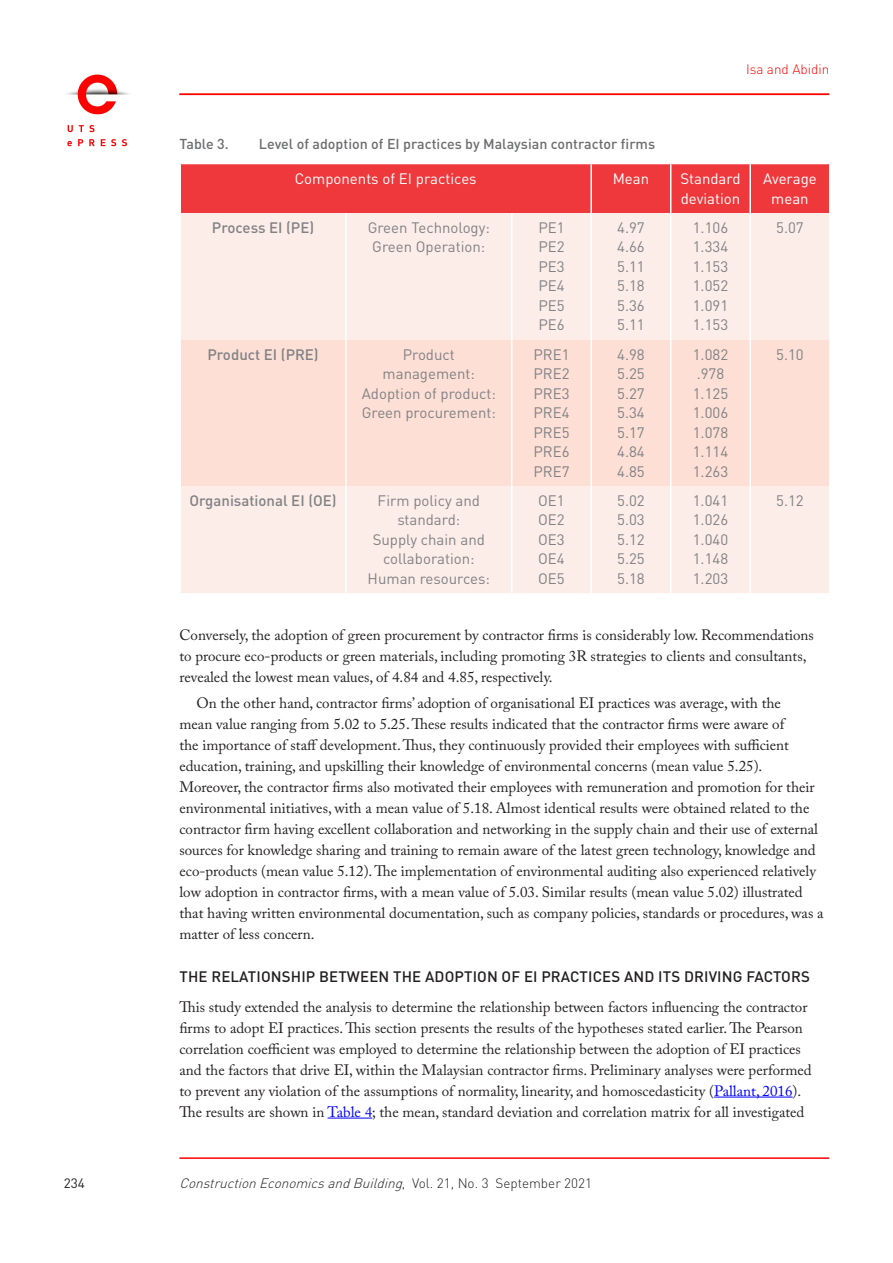
<style>
.page{position:relative;width:893px;height:1263px;background:#fff}
.page>*{position:absolute;margin:0;border:0;box-sizing:border-box;transform-origin:0 0}
.t1{font:15px/21px "Adobe Caslon Pro";color:#231f20}
.t2{font:15px/19.5px "DIN";color:#808285;text-align:justify}
.t3{font:500 15px "DIN Pro";letter-spacing:.01em;color:#231f20}
.t4{font:15px/19.5px "DIN";color:#fff}
.t5{font:500 15px "DIN";color:#808285}
.t6{font:500 14.25px "DIN";color:#6c6d70}
.t7{font:italic 300 13.5px "DIN Pro";color:#231f20}
.t8{font:300 13.5px "DIN Pro";color:#fe0000}
.t9{font:13.5px "DIN Pro";color:#231f20}
.s1{color:#00f}
.s2{font-style:normal}
</style>
<div class="page">
<hr style="left:714px;top:1097px;width:79px;height:1px;background:#00f">
<hr style="left:328px;top:1118px;width:44px;height:1px;background:#00f">
<div style="left:181px;top:164px;width:648px;height:49px;background:#ee383c"></div>
<div style="left:181px;top:213px;width:648px;height:380px;background:#fdede8"></div>
<div style="left:181px;top:340px;width:648px;height:146px;background:#fddfd5"></div>
<hr style="left:590px;top:164px;width:2px;height:49px;background:#fff">
<hr style="left:670px;top:164px;width:1px;height:49px;background:#fff">
<hr style="left:749px;top:164px;width:2px;height:49px;background:#fff">
<hr style="left:345px;top:213px;width:2px;height:127px;background:#fff">
<hr style="left:511px;top:213px;width:1px;height:127px;background:#fff">
<hr style="left:590px;top:213px;width:2px;height:127px;background:#fff">
<hr style="left:670px;top:213px;width:1px;height:127px;background:#fff">
<hr style="left:749px;top:213px;width:2px;height:127px;background:#fff">
<hr style="left:345px;top:340px;width:2px;height:146px;background:#fff">
<hr style="left:511px;top:340px;width:1px;height:146px;background:#fff">
<hr style="left:590px;top:340px;width:2px;height:146px;background:#fff">
<hr style="left:670px;top:340px;width:1px;height:146px;background:#fff">
<hr style="left:749px;top:340px;width:2px;height:146px;background:#fff">
<hr style="left:345px;top:486px;width:2px;height:107px;background:#fff">
<hr style="left:511px;top:486px;width:1px;height:107px;background:#fff">
<hr style="left:590px;top:486px;width:2px;height:107px;background:#fff">
<hr style="left:670px;top:486px;width:1px;height:107px;background:#fff">
<hr style="left:749px;top:486px;width:2px;height:107px;background:#fff">
<img style="left:67px;top:74px;width:62px;height:73px">
<hr style="left:179px;top:94px;width:650px;height:1px;background:#fe0000">
<hr style="left:179px;top:1157px;width:650px;height:2px;background:#fe0000">
<p class="t8" style="left:746px;top:60px;width:85px">Isa and Abidin</p>
<p class="t6" style="left:179px;top:135px;width:51px">Table 3.</p>
<p class="t6" style="left:259px;top:135px;width:398px">Level of adoption of EI practices by Malaysian contractor firms</p>
<p class="t4" style="left:295px;top:169px;width:184px">Components of EI practices</p>
<p class="t4" style="left:613px;top:169px;width:38px">Mean</p>
<p class="t4" style="left:680px;top:169px;width:62px">Standard deviation</p>
<p class="t4" style="left:763px;top:169px;width:55px;text-align:center">Average mean</p>
<p class="t5" style="left:212px;top:217px;width:104px">Process EI (PE)</p>
<p class="t2" style="left:368px;top:218px;width:124px;text-align:center">Green Technology:<br>Green Operation:</p>
<p class="t2" style="left:538px;top:218px;width:28px">PE1<br>PE2<br>PE3<br>PE4<br>PE5<br>PE6</p>
<p class="t2" style="left:617px;top:218px;width:29px">4.97<br>4.66<br>5.11<br>5.18<br>5.36<br>5.11</p>
<p class="t2" style="left:693px;top:218px;width:37px">1.106<br>1.334<br>1.153<br>1.052<br>1.091<br>1.153</p>
<p class="t2" style="left:776px;top:218px;width:29px">5.07</p>
<p class="t5" style="left:207px;top:344px;width:113px">Product EI (PRE)</p>
<p class="t2" style="left:362px;top:345px;width:136px;text-align:center">Product management:<br>Adoption of product:<br>Green procurement:</p>
<p class="t2" style="left:533px;top:345px;width:38px">PRE1<br>PRE2<br>PRE3<br>PRE4<br>PRE5<br>PRE6<br>PRE7</p>
<p class="t2" style="left:617px;top:345px;width:29px">4.98<br>5.25<br>5.27<br>5.34<br>5.17<br>4.84<br>4.85</p>
<p class="t2" style="left:693px;top:345px;width:37px;text-align:left">1.082 .978<br>1.125<br>1.006<br>1.078<br>1.114<br>1.263</p>
<p class="t2" style="left:776px;top:345px;width:29px">5.10</p>
<p class="t5" style="left:189px;top:490px;width:149px">Organisational EI (OE)</p>
<p class="t2" style="left:368px;top:491px;width:124px;text-align:center">Firm policy and standard:<br>Supply chain and collaboration:<br>Human resources:</p>
<p class="t2" style="left:538px;top:491px;width:28px">OE1<br>OE2<br>OE3<br>OE4<br>OE5</p>
<p class="t2" style="left:617px;top:491px;width:29px">5.02<br>5.03<br>5.12<br>5.25<br>5.18</p>
<p class="t2" style="left:693px;top:491px;width:37px">1.041<br>1.026<br>1.040<br>1.148<br>1.203</p>
<p class="t2" style="left:776px;top:491px;width:29px">5.12</p>
<p class="t1" style="left:179px;top:624px;width:636px">Conversely, the adoption of green procurement by contractor firms is considerably low. Recommendations to procure eco-products or green materials, including promoting 3R strategies to clients and consultants, revealed the lowest mean values, of 4.84 and 4.85, respectively.</p>
<p class="t1" style="left:179px;top:692px;width:646px;text-indent:17px">On the other hand, contractor firms’ adoption of organisational EI practices was average, with the<br>mean value ranging from 5.02 to 5.25. These results indicated that the contractor firms were aware of<br>the importance of staff development. Thus, they continuously provided their employees with sufficient education, training, and upskilling their knowledge of environmental concerns (mean value 5.25).<br>Moreover, the contractor firms also motivated their employees with remuneration and promotion for their environmental initiatives, with a mean value of 5.18. Almost identical results were obtained related to the contractor firm having excellent collaboration and networking in the supply chain and their use of external sources for knowledge sharing and training to remain aware of the latest green technology, knowledge and eco-products (mean value 5.12). The implementation of environmental auditing also experienced relatively low adoption in contractor firms, with a mean value of 5.03. Similar results (mean value 5.02) illustrated that having written environmental documentation, such as company policies, standards or procedures, was a matter of less concern.</p>
<p class="t3" style="left:180px;top:966px;width:632px">THE RELATIONSHIP BETWEEN THE ADOPTION OF EI PRACTICES AND ITS DRIVING FACTORS</p>
<p class="t1" style="left:179px;top:996px;width:634px">This study extended the analysis to determine the relationship between factors influencing the contractor firms to adopt EI practices. This section presents the results of the hypotheses stated earlier. The Pearson correlation coefficient was employed to determine the relationship between the adoption of EI practices and the factors that drive EI, within the Malaysian contractor firms. Preliminary analyses were performed to prevent any violation of the assumptions of normality, linearity, and homoscedasticity (<span class="s1">Pallant, 2016</span>).<br>The results are shown in <span class="s1">Table 4</span>; the mean, standard deviation and correlation matrix for all investigated</p>
<p class="t9" style="left:64px;top:1174px;width:23px">234</p>
<p class="t7" style="left:179px;top:1174px;width:414px">ConstructionEconomicsandBuilding<span class="s2">, Vo l . 2 1 , N o . 3 S e p t e m b e r 2 0 2 1</span></p>
</div>
